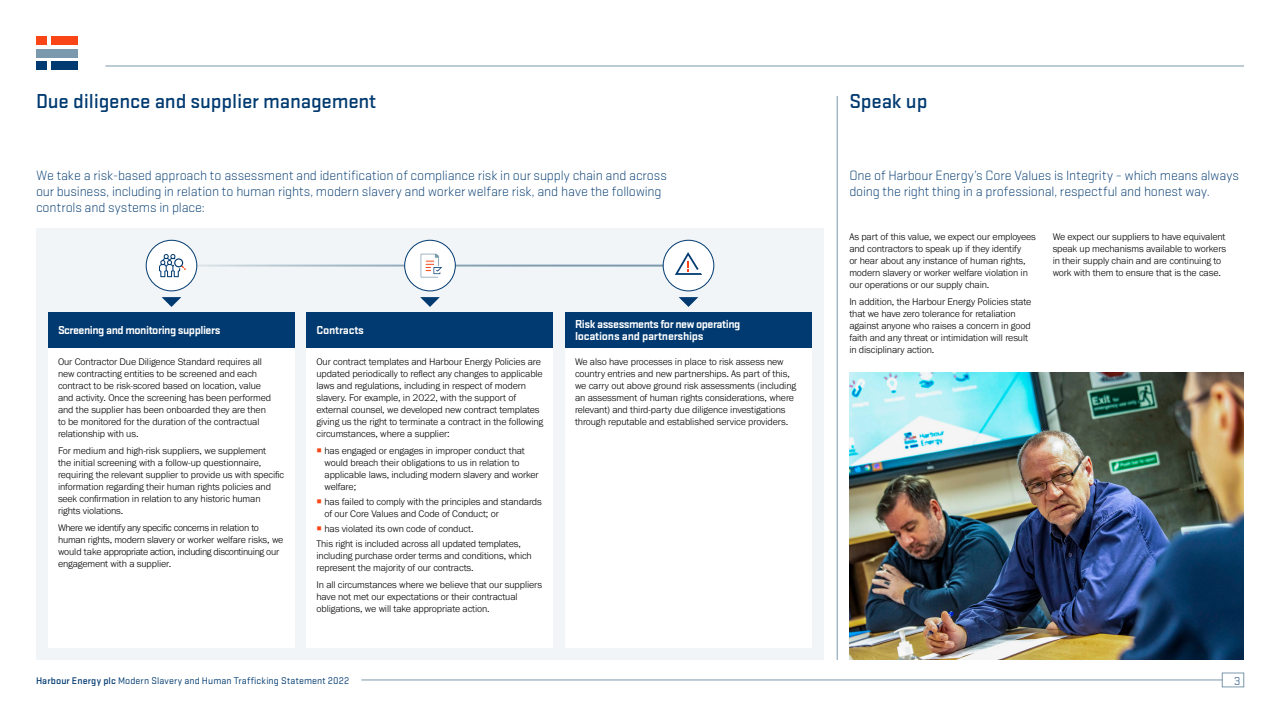
<style>
.page{position:relative;width:1280px;height:720px;background:#fff}
.page>*{position:absolute;margin:0;border:0;box-sizing:border-box;transform-origin:0 0}
._04-Page-heading-21{font:500 21px "Stratum 2";letter-spacing:-.01em;color:#003a70}
._02-Intro-copy-14_16{font:300 14px/16px "Stratum 2";letter-spacing:-.01em;color:#003a70}
._05-Body-heading-1-1{font:700 12px/12px "Stratum 2";letter-spacing:-.04em;color:#fff}
._05-Body-heading-1-1-2{font:700 12px "Stratum 2";letter-spacing:-.02em;color:#fff}
.t1{font:300 12px "Stratum 2";color:#003a70}
._05-Body-copy-10_12{font:300 10px/12px "Franklin Gothic URW";letter-spacing:-.01em;color:#000}
._05-Body-copy-10_12-2{font:300 10px/12px "Franklin Gothic URW";letter-spacing:-.03em;color:#000}
.t2{font:10px "Stratum 2";letter-spacing:.01em;color:#003a70}
.s1{font-weight:500}
</style>
<div class="page">
<hr style="left:105px;top:66px;width:1139px;height:1px;background:#7a99ac">
<div style="left:36px;top:228px;width:788px;height:432px;background:#f2f5f7"></div>
<img style="left:849px;top:372px;width:395px;height:288px">
<hr style="left:837px;top:96px;width:1px;height:564px;background:#7a99ac">
<hr style="left:156px;top:265px;width:548px;height:2px;background:#7a99ac">
<div style="left:146px;top:240px;width:51px;height:51px;background:#fff;border-radius:50%"></div>
<svg style="left:159px;top:254px;width:27px;height:23px"></svg>
<div style="left:146px;top:240px;width:51px;height:51px;border:1px solid #003a70;border-radius:50%"></div>
<svg style="left:162px;top:297px;width:19px;height:10px"></svg>
<svg style="left:679px;top:297px;width:19px;height:10px"></svg>
<div style="left:405px;top:240px;width:50px;height:51px;background:#fff;border-radius:50%"></div>
<svg style="left:420px;top:253px;width:22px;height:25px"></svg>
<div style="left:404px;top:240px;width:52px;height:51px;border:1px solid #003a70;border-radius:50%"></div>
<div style="left:663px;top:240px;width:51px;height:51px;background:#fff;border-radius:50%"></div>
<svg style="left:675px;top:252px;width:27px;height:23px"></svg>
<div style="left:663px;top:240px;width:51px;height:51px;border:1px solid #003a70;border-radius:50%"></div>
<div style="left:48px;top:312px;width:247px;height:36px;background:#003a70"></div>
<div style="left:306px;top:312px;width:248px;height:36px;background:#003a70"></div>
<div style="left:565px;top:312px;width:247px;height:36px;background:#003a70"></div>
<svg style="left:420px;top:297px;width:20px;height:10px"></svg>
<div style="left:48px;top:348px;width:247px;height:300px;background:#fff"></div>
<div style="left:306px;top:348px;width:248px;height:300px;background:#fff"></div>
<div style="left:565px;top:348px;width:247px;height:300px;background:#fff"></div>
<div style="left:36px;top:62px;width:11px;height:8px;background:#003a70"></div>
<div style="left:36px;top:36px;width:11px;height:9px;background:#fa4616"></div>
<div style="left:36px;top:49px;width:42px;height:9px;background:#7a99ac"></div>
<div style="left:52px;top:36px;width:26px;height:9px;background:#fa4616"></div>
<div style="left:52px;top:62px;width:26px;height:8px;background:#003a70"></div>
<hr style="left:361px;top:680px;width:861px;height:1px;background:#7a99ac">
<div style="left:1222px;top:673px;width:22px;height:14px;border:1px solid #7a99ac"></div>
<p class="_04-Page-heading-21" style="left:36px;top:87px;width:342px">Due diligence and supplier management</p>
<p class="_04-Page-heading-21" style="left:849px;top:87px;width:80px">Speak up</p>
<p class="_02-Intro-copy-14_16" style="left:36px;top:167px;width:632px">We take a risk-based approach to assessment and identification of compliance risk in our supply chain and across our business, including in relation to human rights, modern slavery and worker welfare risk, and have the following controls and systems in place:</p>
<p class="_02-Intro-copy-14_16" style="left:849px;top:167px;width:391px">One of Harbour Energy’s Core Values is Integrity – which means always doing the right thing in a professional, respectful and honest way.</p>
<p class="_05-Body-heading-1-1" style="left:58px;top:323px;width:164px">Screening and monitoring suppliers</p>
<p class="_05-Body-copy-10_12" style="left:58px;top:355px;width:215px">Our Contractor Due Diligence Standard requires all new contracting entities to be screened and each contract to be risk-scored based on location, value and activity. Once the screening has been performed and the supplier has been onboarded they are then to be monitored for the duration of the contractual relationship with us.</p>
<p class="_05-Body-copy-10_12" style="left:58px;top:444px;width:228px">For medium and high-risk suppliers, we supplement<br>the initial screening with a follow-up questionnaire, requiring the relevant supplier to provide us with specific information regarding their human rights policies and seek confirmation in relation to any historic human rights violations.</p>
<p class="_05-Body-copy-10_12-2" style="left:58px;top:521px;width:227px">Where we identify any specific concerns in relation to human rights, modern slavery or worker welfare risks, we would take appropriate action, including discontinuing our engagement with a supplier.</p>
<p class="_05-Body-heading-1-1-2" style="left:316px;top:322px;width:49px">Contracts</p>
<p class="_05-Body-copy-10_12" style="left:316px;top:355px;width:228px">Our contract templates and Harbour Energy Policies are updated periodically to reflect any changes to applicable laws and regulations, including in respect of modern slavery. For example, in 2022, with the support of external counsel, we developed new contract templates giving us the right to terminate a contract in the following circumstances, where a supplier:</p>
<p class="_05-Body-copy-10_12" style="left:324px;top:444px;width:216px">has engaged or engages in improper conduct that would breach their obligations to us in relation to applicable laws, including modern slavery and worker welfare;</p>
<p class="_05-Body-copy-10_12" style="left:324px;top:495px;width:219px">has failed to comply with the principles and standards of our Core Values and Code of Conduct; or</p>
<p class="_05-Body-copy-10_12" style="left:324px;top:522px;width:151px">has violated its own code of conduct.</p>
<p class="_05-Body-copy-10_12" style="left:316px;top:537px;width:217px">This right is included across all updated templates, including purchase order terms and conditions, which represent the majority of our contracts.</p>
<p class="_05-Body-copy-10_12" style="left:316px;top:578px;width:227px">In all circumstances where we believe that our suppliers have not met our expectations or their contractual obligations, we will take appropriate action.</p>
<p class="_05-Body-heading-1-1" style="left:575px;top:317px;width:167px">Risk assessments for new operating locations and partnerships</p>
<p class="_05-Body-copy-10_12" style="left:575px;top:355px;width:223px">We also have processes in place to risk assess new country entries and new partnerships. As part of this, we carry out above ground risk assessments (including an assessment of human rights considerations, where relevant) and third-party due diligence investigations through reputable and established service providers.</p>
<p class="_05-Body-copy-10_12" style="left:849px;top:230px;width:188px">As part of this value, we expect our employees and contractors to speak up if they identify<br>or hear about any instance of human rights, modern slavery or worker welfare violation in our operations or our supply chain.</p>
<p class="_05-Body-copy-10_12" style="left:849px;top:295px;width:183px">In addition, the Harbour Energy Policies state that we have zero tolerance for retaliation against anyone who raises a concern in good faith and any threat or intimidation will result in disciplinary action.</p>
<p class="_05-Body-copy-10_12" style="left:1053px;top:230px;width:175px">We expect our suppliers to have equivalent speak up mechanisms available to workers in their supply chain and are continuing to work with them to ensure that is the case.</p>
<p class="t2" style="left:36px;top:674px;width:315px"><span class="s1">Harbour Energy plc</span> Modern Slavery and Human Trafficking Statement 2022</p>
<p class="t1" style="left:1234px;top:673px;width:8px">3</p>
</div>
